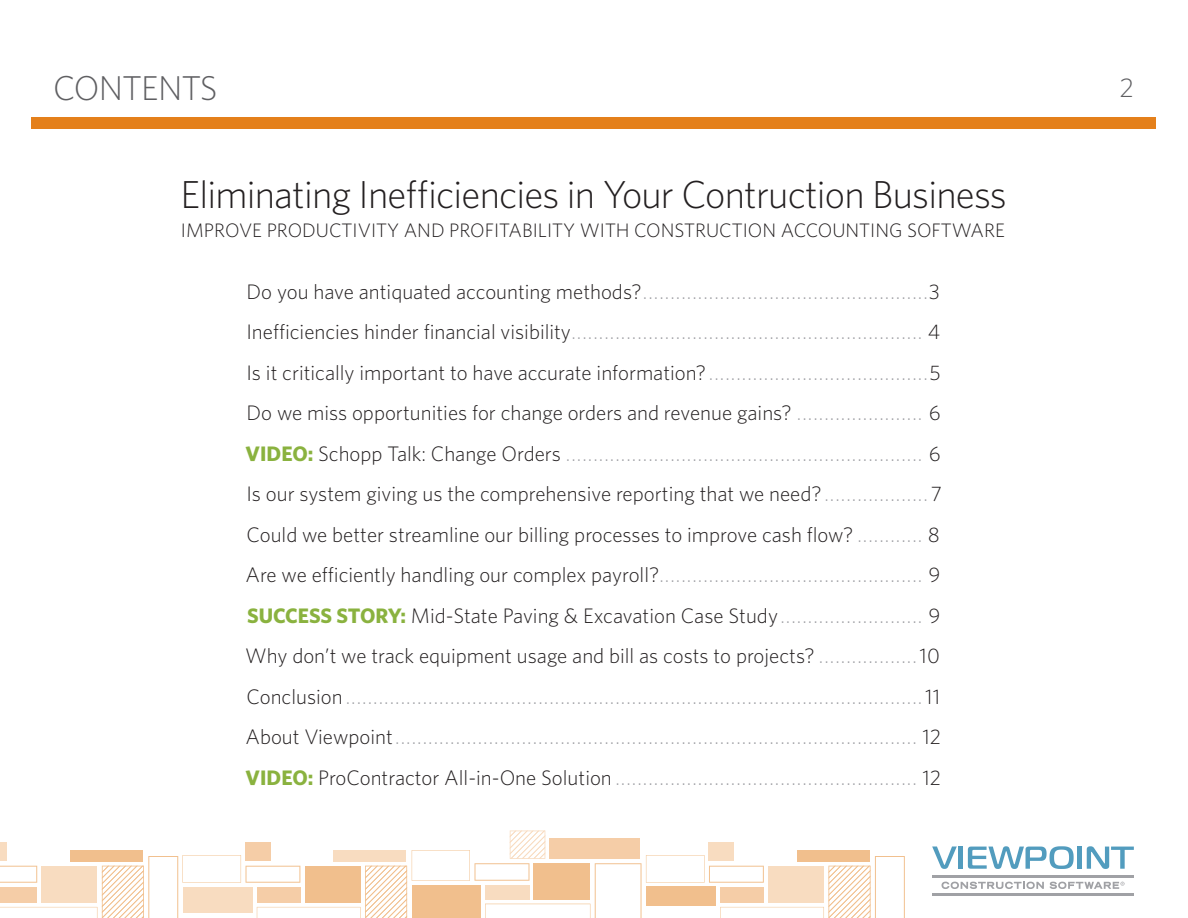
<style>
.page{position:relative;width:1188px;height:918px;background:#fff}
.page>*{position:absolute;margin:0;border:0;box-sizing:border-box;transform-origin:0 0}
.t1{font:300 39px "Whitney";letter-spacing:-.02em;color:#231f20}
.t2{font:300 34.5px "Whitney";letter-spacing:-.02em;color:#5f5f62}
.all_caps_subhead{font:300 27px "Whitney";color:#5f5f62}
.body_copy{font:300 21px "Whitney";color:#a0a1a5}
.body_copy-2{font:300 21px "Whitney";color:#231f20}
.t3{font:300 19.5px "Whitney";color:#231f20}
.s1{color:#231f20}
.s2{color:#a0a1a5}
.s3{font-weight:700;color:#8ab23f}
</style>
<div class="page">
<svg style="left:0;top:831px;width:905px;height:87px"></svg>
<svg style="left:932px;top:847px;width:25px;height:22px"></svg>
<hr style="left:959px;top:847px;width:4px;height:22px;background:#529cbe">
<svg style="left:968px;top:846px;width:106px;height:23px"></svg>
<div style="left:1077px;top:847px;width:5px;height:22px;background:#529cbe"></div>
<svg style="left:1087px;top:846px;width:47px;height:23px"></svg>
<svg style="left:942px;top:882px;width:102px;height:7px"></svg>
<svg style="left:1050px;top:882px;width:75px;height:7px"></svg>
<hr style="left:932px;top:875px;width:202px;height:2px;background:#a0a1a5">
<hr style="left:932px;top:893px;width:202px;height:3px;background:#a0a1a5">
<div style="left:32px;top:117px;width:1124px;height:12px;background:#e4801b"></div>
<p class="t2" style="left:53px;top:65px;width:166px">CONTENTS</p>
<p class="t1" style="left:180px;top:168px;width:828px">Eliminating Inefficiencies in Your Contruction Business</p>
<p class="t3" style="left:181px;top:217px;width:826px">IMPROVE PRODUCTIVITY AND PROFITABILITY WITH CONSTRUCTION ACCOUNTING SOFTWARE</p>
<p class="body_copy" style="left:247px;top:277px;width:695px"><span class="s1">Do you have antiquated accounting methods?</span>....................................................<span class="s1">3</span></p>
<p class="body_copy" style="left:246px;top:318px;width:695px"><span class="s1">Inefficiencies hinder financial visibility</span>................................................................ <span class="s1">4</span></p>
<p class="body_copy-2" style="left:246px;top:358px;width:696px">Is it critically important to have accurate information?<span class="s2">........................................</span>5</p>
<p class="body_copy-2" style="left:247px;top:399px;width:696px">Do we miss opportunities for change orders and revenue gains? <span class="s2">.......................</span> 6</p>
<p class="body_copy" style="left:246px;top:439px;width:697px"><span class="s3">VIDEO:</span> <span class="s1">Schopp Talk: Change Orders</span> ................................................................. <span class="s1">6</span></p>
<p class="body_copy-2" style="left:246px;top:480px;width:697px">Is our system giving us the comprehensive reporting that we need? <span class="s2">...................</span> 7</p>
<p class="body_copy-2" style="left:246px;top:520px;width:695px">Could we better streamline our billing processes to improve cash flow? <span class="s2">............</span> 8</p>
<p class="body_copy" style="left:245px;top:561px;width:697px"><span class="s1">Are we efficiently handling our complex payroll?</span>................................................ <span class="s1">9</span></p>
<p class="body_copy-2" style="left:247px;top:601px;width:695px"><span class="s3">SUCCESS STORY:</span> Mid-State Paving &amp; Excavation Case Study<span class="s2">..........................</span> 9</p>
<p class="body_copy-2" style="left:245px;top:642px;width:696px">Why don’t we track equipment usage and bill as costs to projects? <span class="s2">..................</span>10</p>
<p class="body_copy" style="left:246px;top:682px;width:695px"><span class="s1">Conclusion</span>.........................................................................................................<span class="s1">11</span></p>
<p class="body_copy" style="left:245px;top:723px;width:697px"><span class="s1">About Viewpoint</span>............................................................................................... <span class="s1">12</span></p>
<p class="body_copy" style="left:246px;top:763px;width:697px"><span class="s3">VIDEO:</span> <span class="s1">ProContractor All-in-One Solution</span> ....................................................... <span class="s1">12</span></p>
<p class="all_caps_subhead" style="left:1120px;top:70px;width:16px">2</p>
</div>
